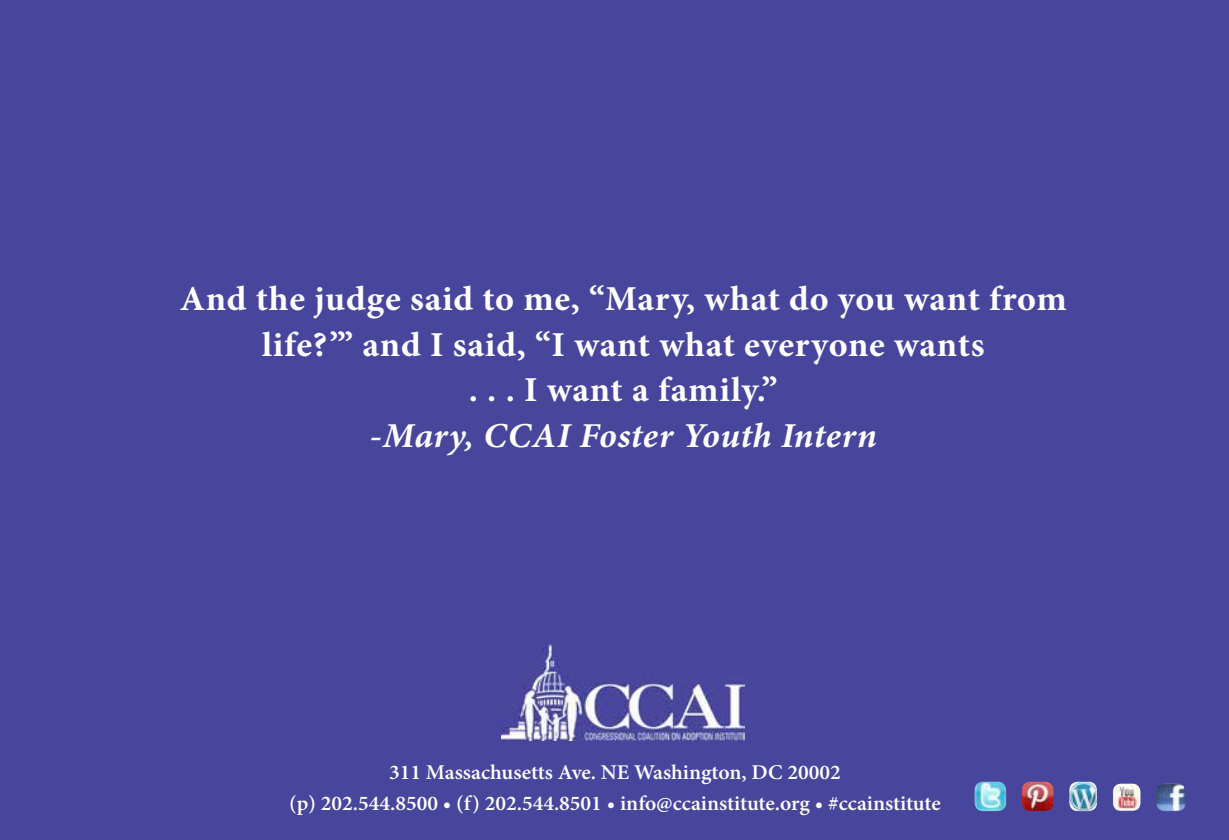
<style>
.page{position:relative;width:1229px;height:840px;background:#fff}
.page>*{position:absolute;margin:0;border:0;box-sizing:border-box;transform-origin:0 0}
.t1{font:700 35px/45.5px "Minion Pro";letter-spacing:.02em;color:#fff;text-align:center}
.t2{font:italic 700 35px "Minion Pro";letter-spacing:.015em;color:#fff}
.t3{font:600 21px/31.5px "Minion Pro";color:#fff;text-align:center}
</style>
<div class="page">
<div style="left:0;top:0;width:1228px;height:840px;background:#48469c"></div>
<img style="left:974px;top:782px;width:32px;height:29px">
<img style="left:1022px;top:782px;width:31px;height:29px">
<img style="left:1069px;top:782px;width:28px;height:29px">
<img style="left:1112px;top:784px;width:28px;height:27px">
<img style="left:1156px;top:784px;width:29px;height:27px">
<img style="left:502px;top:645px;width:242px;height:96px">
<h1 class="t1" style="left:180px;top:276px;width:888px">And the judge said to me, “Mary, what do you want from life?’” and I said, “I want what everyone wants<br>. . . I want a family.”</h1>
<h1 class="t2" style="left:370px;top:411px;width:508px">-Mary, CCAI Foster Youth Intern</h1>
<p class="t3" style="left:289px;top:756px;width:653px">311 Massachusetts Ave. NE Washington, DC 20002<br>(p) 202.544.8500 • (f) 202.544.8501 • info@ccainstitute.org • #ccainstitute</p>
</div>
